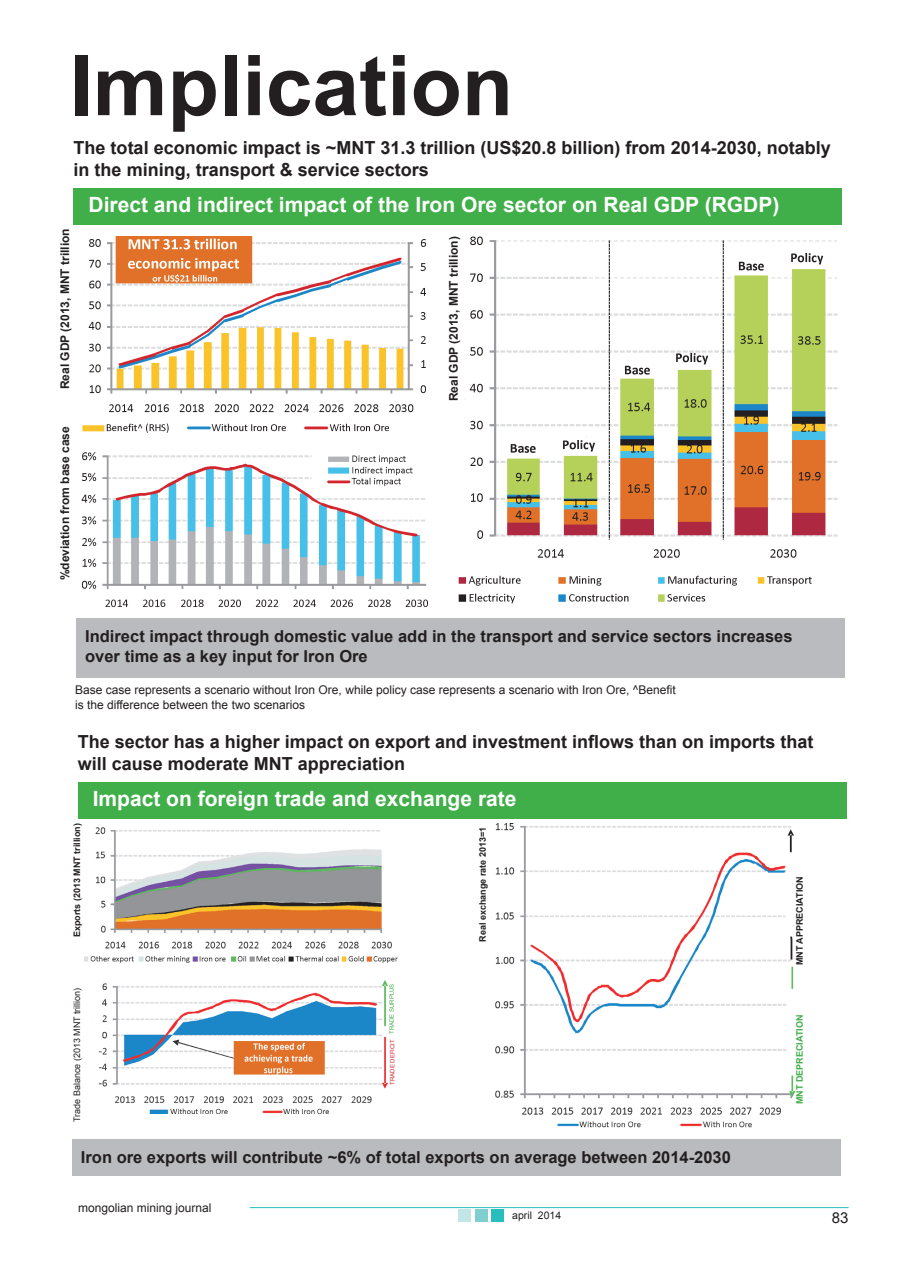
<style>
.page{position:relative;width:902px;height:1263px;background:#fff}
.page>*{position:absolute;margin:0;border:0;box-sizing:border-box;transform-origin:0 0}
.t1{font:700 84px "Arial";color:#231f20}
.t2{font:700 21px "Arial";color:#fff}
.t3{font:700 18px/21.6px "Arial";color:#231f20}
.t4{font:700 16.5px "Arial";color:#231f20}
.t5{font:15px "Arial";color:#231f20}
.t6{font:12px/14.4px "Arial";color:#231f20}
.t7{font:700 12px "Arial";color:#231f20}
.t8{font:10.5px "Arial";color:#231f20}
.t9{font:700 9px "Arial";color:#231f20}
.t10{font:9px "Arial";color:#231f20}
.t11{font:700 9px "Arial";color:#40ae49}
.t12{font:6px "Arial";color:#40ae49}
.t13{font:6px "Arial";color:#d1232a}
</style>
<div class="page">
<div style="left:475px;top:1209px;width:12px;height:13px;background:#80cfd0"></div>
<div style="left:458px;top:1209px;width:13px;height:13px;background:#c2e5e6"></div>
<hr style="left:250px;top:1207px;width:598px;height:1px;background:#28bebd">
<div style="left:491px;top:1209px;width:12px;height:13px;background:#28bebd"></div>
<div style="left:74px;top:188px;width:768px;height:36px;background:#40ae49"></div>
<div style="left:78px;top:782px;width:768px;height:37px;background:#40ae49"></div>
<div style="left:76px;top:618px;width:768px;height:60px;background:#babbbe"></div>
<img style="left:82px;top:236px;width:344px;height:197px">
<img style="left:81px;top:452px;width:347px;height:154px">
<img style="left:458px;top:236px;width:380px;height:368px">
<img style="left:84px;top:827px;width:314px;height:287px">
<img style="left:495px;top:823px;width:301px;height:305px">
<div style="left:72px;top:1140px;width:768px;height:36px;background:#babbbe"></div>
<p class="t1" style="left:69px;top:30px;width:445px">Implication</p>
<p class="t3" style="left:74px;top:138px;width:758px">The total economic impact is ~MNT 31.3 trillion (US$20.8 billion) from 2014-2030, notably in the mining, transport &amp; service sectors</p>
<p class="t7" style="left:57px;top:389px;width:163px;rotate:-90deg">Real GDP (2013, MNT trillion</p>
<p class="t7" style="left:57px;top:580px;width:156px;rotate:-90deg">%deviation from base case</p>
<p class="t2" style="left:89px;top:190px;width:692px">Direct and indirect impact of the Iron Ore sector on Real GDP (RGDP)</p>
<p class="t7" style="left:445px;top:401px;width:167px;rotate:-90deg">Real GDP (2013, MNT trillion)</p>
<p class="t4" style="left:85px;top:625px;width:708px">Indirect impact through domestic value add in the transport and service sectors increases</p>
<p class="t4" style="left:85px;top:645px;width:284px">over time as a key input for Iron Ore</p>
<p class="t6" style="left:75px;top:683px;width:602px">Base case represents a scenario without Iron Ore, while policy case represents a scenario with Iron Ore, ^Benefit is the difference between the two scenarios</p>
<p class="t3" style="left:78px;top:732px;width:737px">The sector has a higher impact on export and investment inflows than on imports that will cause moderate MNT appreciation</p>
<p class="t2" style="left:93px;top:785px;width:425px">Impact on foreign trade and exchange rate</p>
<p class="t9" style="left:71px;top:937px;width:116px;rotate:-90deg">Exports (2013 MNT trillion)</p>
<p class="t9" style="left:476px;top:942px;width:116px;rotate:-90deg">Real exchange rate 2013=1</p>
<p class="t10" style="left:71px;top:1122px;width:136px;rotate:-90deg">Trade Balance (2013 MNT trillion)</p>
<p class="t12" style="left:387px;top:1034px;width:52px;rotate:-90deg">TRADE SURPLUS</p>
<p class="t13" style="left:388px;top:1085px;width:47px;rotate:-90deg">TRADE DEFICIT</p>
<p class="t4" style="left:81px;top:1146px;width:651px">Iron ore exports will contribute ~6% of total exports on average between 2014-2030</p>
<p class="t6" style="left:78px;top:1200px;width:135px">mongolian mining journal</p>
<p class="t8" style="left:512px;top:1208px;width:51px">april 2014</p>
<p class="t9" style="left:793px;top:965px;width:91px;rotate:-90deg">MNT APPRECIATION</p>
<p class="t11" style="left:793px;top:1104px;width:91px;rotate:-90deg">MNT DEPRECIATION</p>
<p class="t5" style="left:831px;top:1208px;width:18px">83</p>
</div>
